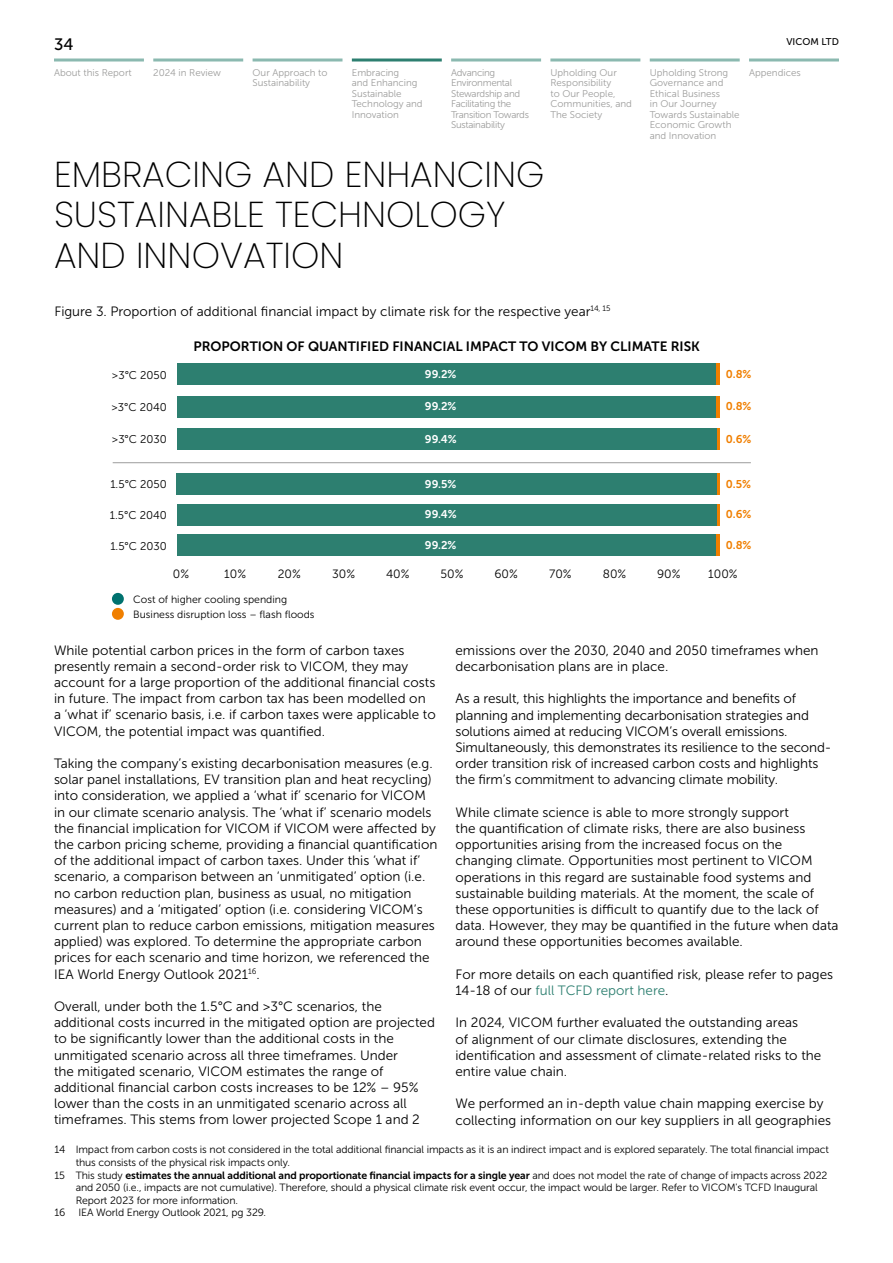
<style>
.page{position:relative;width:893px;height:1263px;background:#fff}
.page>*{position:absolute;margin:0;border:0;box-sizing:border-box;transform-origin:0 0}
.t1{font:200 36px/40.5px "Poppins";color:#000}
.t2{font:16.5px "Museo Sans 500";color:#000}
.t3{font:13.5px/16.2px "Museo Sans 300";color:#000}
.t4{font:13.5px "Museo Sans 700";color:#000}
.t5{font:12px "Museo Sans 300";color:#000}
.t6{font:11.25px "Museo Sans 300";color:#000}
.t7{font:11.25px "Museo Sans 700";color:#fff}
.t8{font:11.25px "Museo Sans 700";color:#f07f00}
.t9{font:10.5px/15px "Museo Sans 300";letter-spacing:-.01em;color:#000}
.t10{font:10.5px "Museo Sans 700";letter-spacing:-.01em;color:#000}
.t11{font:9.75px/10.5px "Museo Sans 300";color:#9d9d9c}
.t12{font:9.75px/10.5px "Museo Sans 300";letter-spacing:-.03em;color:#9d9d9c}
.t13{font:9.75px "Museo Sans 500";color:#000}
.s1{color:#2d7f70}
.s2{font-family:"Museo Sans 300"}
</style>
<div class="page">
<div style="left:715px;top:364px;width:5px;height:21px;background:#f07f00"></div>
<div style="left:177px;top:364px;width:538px;height:21px;background:#2d7f70"></div>
<div style="left:715px;top:396px;width:5px;height:21px;background:#f07f00"></div>
<div style="left:177px;top:396px;width:538px;height:21px;background:#2d7f70"></div>
<svg style="left:716px;top:428px;width:4px;height:22px"></svg>
<div style="left:177px;top:428px;width:539px;height:22px;background:#2d7f70"></div>
<hr style="left:717px;top:473px;width:3px;height:22px;background:#f07f00">
<div style="left:177px;top:473px;width:540px;height:22px;background:#2d7f70"></div>
<svg style="left:716px;top:504px;width:4px;height:21px"></svg>
<div style="left:177px;top:504px;width:539px;height:21px;background:#2d7f70"></div>
<div style="left:715px;top:535px;width:5px;height:21px;background:#f07f00"></div>
<div style="left:177px;top:535px;width:538px;height:21px;background:#2d7f70"></div>
<div style="left:112px;top:593px;width:12px;height:12px;background:#00726f;border-radius:50%"></div>
<div style="left:112px;top:608px;width:12px;height:12px;background:#f07f00;border-radius:50%"></div>
<hr style="left:113px;top:462px;width:638px;height:1px;background:#9d9d9c">
<hr style="left:253px;top:59px;width:89px;height:3px;background:#8bb9b0">
<hr style="left:153px;top:59px;width:90px;height:3px;background:#8bb9b0">
<hr style="left:352px;top:59px;width:90px;height:3px;background:#2d7f70">
<hr style="left:451px;top:59px;width:90px;height:3px;background:#8bb9b0">
<hr style="left:550px;top:59px;width:90px;height:3px;background:#8bb9b0">
<hr style="left:650px;top:59px;width:90px;height:3px;background:#8bb9b0">
<hr style="left:749px;top:59px;width:90px;height:3px;background:#8bb9b0">
<hr style="left:54px;top:59px;width:90px;height:3px;background:#8bb9b0">
<p class="t2" style="left:54px;top:36px;width:21px">34</p>
<p class="t13" style="left:786px;top:37px;width:54px">VICOM LTD</p>
<p class="t11" style="left:153px;top:67px;width:69px">2024 in Review</p>
<p class="t11" style="left:650px;top:67px;width:91px">Upholding Strong<br>Governance and<br>Ethical Business<br>in Our Journey<br>Towards Sustainable<br>Economic Growth and Innovation</p>
<p class="t11" style="left:253px;top:67px;width:76px">Our Approach to<br>Sustainability</p>
<p class="t11" style="left:352px;top:67px;width:72px">Embracing<br>and Enhancing<br>Sustainable<br>Technology and<br>Innovation</p>
<p class="t12" style="left:451px;top:67px;width:79px">Advancing<br>Environmental<br>Stewardship and<br>Facilitating the<br>Transition Towards<br>Sustainability</p>
<p class="t11" style="left:550px;top:67px;width:83px">Upholding Our<br>Responsibility<br>to Our People,<br>Communities, and<br>The Society</p>
<p class="t11" style="left:54px;top:67px;width:79px">About this Report</p>
<p class="t11" style="left:749px;top:67px;width:53px">Appendices</p>
<h1 class="t1" style="left:54px;top:154px;width:492px">EMBRACING AND ENHANCING<br>SUSTAINABLE TECHNOLOGY<br>AND INNOVATION</h1>
<p class="t3" style="left:54px;top:303px;width:558px">Figure 3. Proportion of additional financial impact by climate risk for the respective year<sup>14,</sup> <sup>15</sup></p>
<p class="t6" style="left:112px;top:369px;width:56px">&gt;3°C 2050</p>
<p class="t6" style="left:112px;top:401px;width:57px">&gt;3°C 2040</p>
<p class="t6" style="left:112px;top:433px;width:56px">&gt;3°C 2030</p>
<p class="t6" style="left:110px;top:478px;width:58px">1.5°C 2050</p>
<p class="t6" style="left:110px;top:509px;width:58px">1.5°C 2040</p>
<p class="t6" style="left:110px;top:540px;width:58px">1.5°C 2030</p>
<p class="t4" style="left:193px;top:339px;width:508px">PROPORTION OF QUANTIFIED FINANCIAL IMPACT TO VICOM BY CLIMATE RISK</p>
<p class="t7" style="left:425px;top:368px;width:33px">99.2%</p>
<p class="t7" style="left:425px;top:400px;width:33px">99.2%</p>
<p class="t7" style="left:425px;top:432px;width:33px">99.4%</p>
<p class="t7" style="left:425px;top:477px;width:33px">99.5%</p>
<p class="t7" style="left:425px;top:508px;width:33px">99.4%</p>
<p class="t7" style="left:425px;top:539px;width:33px">99.2%</p>
<p class="t8" style="left:726px;top:368px;width:27px">0.8%</p>
<p class="t8" style="left:726px;top:400px;width:27px">0.8%</p>
<p class="t8" style="left:726px;top:432px;width:27px">0.6%</p>
<p class="t8" style="left:726px;top:477px;width:27px">0.5%</p>
<p class="t8" style="left:726px;top:508px;width:27px">0.6%</p>
<p class="t8" style="left:726px;top:539px;width:27px">0.8%</p>
<p class="t5" style="left:173px;top:567px;width:18px">0%</p>
<p class="t5" style="left:224px;top:567px;width:23px">10%</p>
<p class="t5" style="left:278px;top:567px;width:25px">20%</p>
<p class="t5" style="left:332px;top:567px;width:25px">30%</p>
<p class="t5" style="left:386px;top:567px;width:25px">40%</p>
<p class="t5" style="left:440px;top:567px;width:24px">50%</p>
<p class="t5" style="left:494px;top:567px;width:25px">60%</p>
<p class="t5" style="left:549px;top:567px;width:24px">70%</p>
<p class="t5" style="left:603px;top:567px;width:25px">80%</p>
<p class="t5" style="left:657px;top:567px;width:25px">90%</p>
<p class="t5" style="left:708px;top:567px;width:31px">100%</p>
<p class="t9" style="left:133px;top:592px;width:183px">Cost of higher cooling spending<br>Business disruption loss – flash floods</p>
<p class="t3" style="left:54px;top:642px;width:383px">While potential carbon prices in the form of carbon taxes presently remain a second-order risk to VICOM, they may account for a large proportion of the additional financial costs in future. The impact from carbon tax has been modelled on a ‘what if’ scenario basis, i.e. if carbon taxes were applicable to VICOM, the potential impact was quantified.</p>
<p class="t3" style="left:54px;top:755px;width:385px">Taking the company’s existing decarbonisation measures (e.g. solar panel installations, EV transition plan and heat recycling) into consideration, we applied a ‘what if’ scenario for VICOM in our climate scenario analysis. The ‘what if’ scenario models the financial implication for VICOM if VICOM were affected by the carbon pricing scheme, providing a financial quantification of the additional impact of carbon taxes. Under this ‘what if’ scenario, a comparison between an ‘unmitigated’ option (i.e. no carbon reduction plan, business as usual, no mitigation measures) and a ‘mitigated’ option (i.e. considering VICOM’s current plan to reduce carbon emissions, mitigation measures applied) was explored. To determine the appropriate carbon prices for each scenario and time horizon, we referenced the IEA World Energy Outlook 2021<sup>16</sup>.</p>
<p class="t3" style="left:54px;top:998px;width:382px">Overall, under both the 1.5°C and &gt;3°C scenarios, the additional costs incurred in the mitigated option are projected to be significantly lower than the additional costs in the unmitigated scenario across all three timeframes. Under<br>the mitigated scenario, VICOM estimates the range of additional financial carbon costs increases to be 12% – 95% lower than the costs in an unmitigated scenario across all timeframes. This stems from lower projected Scope 1 and 2</p>
<p class="t3" style="left:455px;top:642px;width:365px">emissions over the 2030, 2040 and 2050 timeframes when decarbonisation plans are in place.</p>
<p class="t3" style="left:455px;top:691px;width:378px">As a result, this highlights the importance and benefits of planning and implementing decarbonisation strategies and solutions aimed at reducing VICOM’s overall emissions.<br>Simultaneously, this demonstrates its resilience to the second&shy;order transition risk of increased carbon costs and highlights the firm’s commitment to advancing climate mobility.</p>
<p class="t3" style="left:455px;top:804px;width:385px">While climate science is able to more strongly support<br>the quantification of climate risks, there are also business opportunities arising from the increased focus on the changing climate. Opportunities most pertinent to VICOM operations in this regard are sustainable food systems and sustainable building materials. At the moment, the scale of these opportunities is difficult to quantify due to the lack of data. However, they may be quantified in the future when data around these opportunities becomes available.</p>
<p class="t3" style="left:455px;top:966px;width:379px">For more details on each quantified risk, please refer to pages<br>14-18 of our <span class="s1">full TCFD report here</span>.</p>
<p class="t3" style="left:455px;top:1015px;width:367px">In 2024, VICOM further evaluated the outstanding areas<br>of alignment of our climate disclosures, extending the identification and assessment of climate-related risks to the entire value chain.</p>
<p class="t3" style="left:455px;top:1096px;width:377px">We performed an in-depth value chain mapping exercise by collecting information on our key suppliers in all geographies</p>
<p class="t9" style="left:76px;top:1143px;width:755px;line-height:12.6px;text-indent:-21px">14 Impact from carbon costs is not considered in the total additional financial impacts as it is an indirect impact and is explored separately. The total financial impact thus consists of the physical risk impacts only.</p>
<p class="t10" style="left:54px;top:1169px;width:775px"><span class="s2">15 This study</span> estimates the annual additional and proportionate financial impacts for a single year <span class="s2">and does not model the rate of change of impacts across 2022</span></p>
<p class="t9" style="left:76px;top:1180px;width:744px">and 2050 (i.e., impacts are not cumulative). Therefore, should a physical climate risk event occur, the impact would be larger. Refer to VICOM's TCFD Inaugural</p>
<p class="t9" style="left:76px;top:1193px;width:164px">Report 2023 for more information.</p>
<p class="t9" style="left:54px;top:1205px;width:213px">16 IEA World Energy Outlook 2021, pg 329.</p>
</div>
